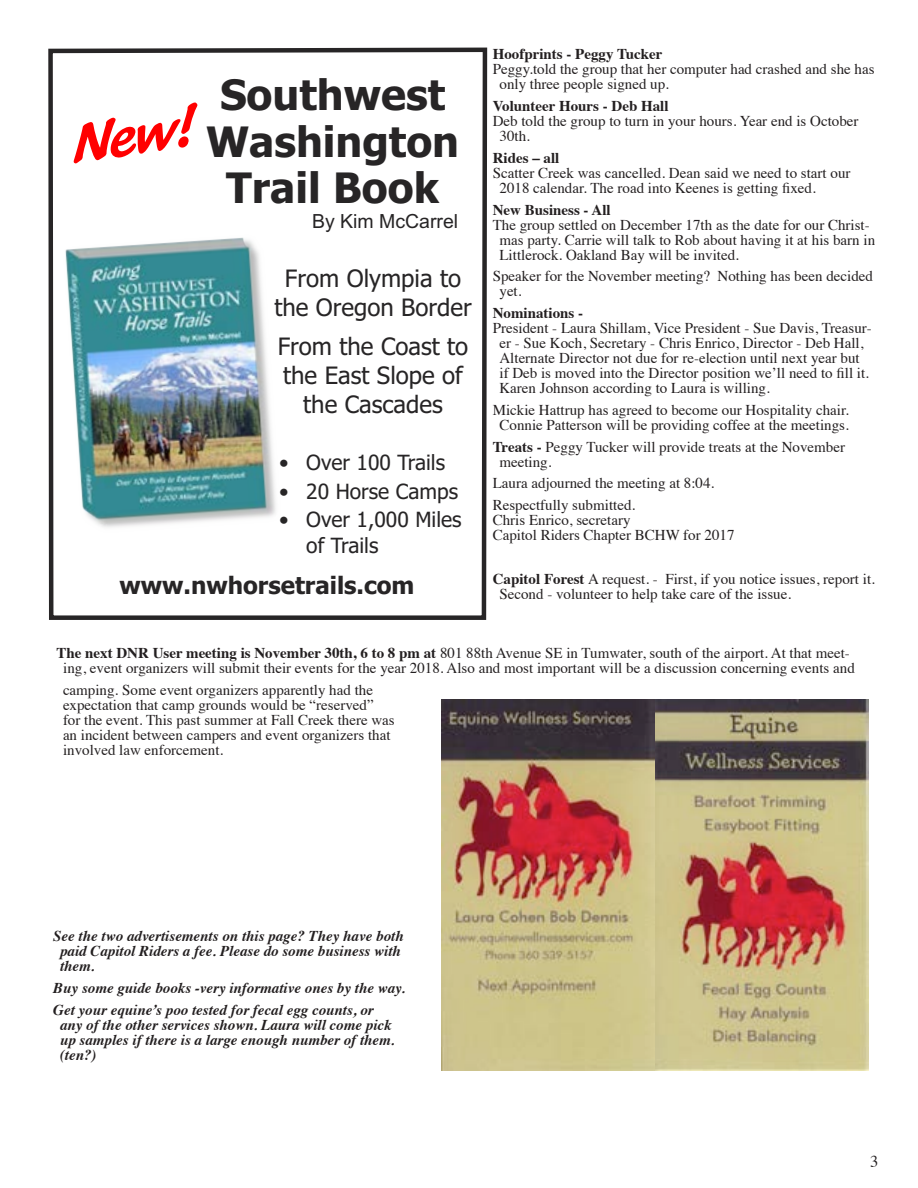
<style>
.page{position:relative;width:918px;height:1188px;background:#fff}
.page>*{position:absolute;margin:0;border:0;box-sizing:border-box;transform-origin:0 0}
.t1{font:57px "Blacklight D";color:#f00}
.t2{font:700 42px/46.5px "Tahoma";color:#272526;text-align:center}
.t3{font:24px/28.8px "Tahoma";color:#272526;text-align:center}
.t4{font:700 24px "Tahoma";color:#272526}
.t5{font:21px/25.2px "Tahoma";color:#272526}
.t6{font:19.5px "Arial";color:#272526}
.t7{font:16.5px "Times";color:#231f20}
.t8{font:15px/15px "Times";color:#231f20}
.t9{font:italic 700 15px/15px "Times";color:#231f20}
.t10{font:700 15px "Times";color:#231f20}
.s1{font-weight:700}
</style>
<div class="page">
<svg style="left:48px;top:48px;width:439px;height:572px"></svg>
<svg style="left:73px;top:102px;width:126px;height:134px"></svg>
<img style="left:442px;top:700px;width:426px;height:370px">
<p class="t2" style="left:206px;top:74px;width:255px">Southwest<br>Washington<br>Trail Book</p>
<p class="t1" style="left:70px;top:109px;width:133px;rotate:-9deg">New!</p>
<p class="t6" style="left:312px;top:208px;width:148px">By Kim McCarrel</p>
<p class="t3" style="left:274px;top:265px;width:199px">From Olympia to the Oregon Border</p>
<p class="t3" style="left:278px;top:334px;width:192px">From the Coast to the East Slope of the Cascades</p>
<p class="t5" style="left:279px;top:451px;width:167px">• Over 100 Trails</p>
<p class="t5" style="left:279px;top:480px;width:180px">• 20 Horse Camps</p>
<p class="t5" style="left:306px;top:508px;width:157px;text-indent:-27px">• Over 1,000 Miles of Trails</p>
<p class="t4" style="left:120px;top:569px;width:296px">www.nwhorsetrails.com</p>
<p class="t10" style="left:493px;top:40px;width:171px">Hoofprints - Peggy Tucker</p>
<p class="t8" style="left:500px;top:60px;width:377px;text-indent:-7px">Peggy.told the group that her computer had crashed and she has only three people signed up.</p>
<p class="t10" style="left:493px;top:92px;width:177px">Volunteer Hours - Deb Hall</p>
<p class="t8" style="left:500px;top:112px;width:361px;text-indent:-7px">Deb told the group to turn in your hours. Year end is October<br>30th.</p>
<p class="t10" style="left:493px;top:143px;width:68px">Rides – all</p>
<p class="t8" style="left:500px;top:164px;width:353px;text-indent:-7px">Scatter Creek was cancelled. Dean said we need to start our<br>2018 calendar. The road into Keenes is getting fixed.</p>
<p class="t10" style="left:493px;top:195px;width:119px">New Business - All</p>
<p class="t8" style="left:500px;top:216px;width:377px;text-indent:-7px">The group settled on December 17th as the date for our Christ&shy;mas party. Carrie will talk to Rob about having it at his barn in<br>Littlerock. Oakland Bay will be invited.</p>
<p class="t8" style="left:500px;top:267px;width:375px;text-indent:-7px">Speaker for the November meeting? Nothing has been decided yet.</p>
<p class="t10" style="left:493px;top:299px;width:92px">Nominations -</p>
<p class="t8" style="left:500px;top:319px;width:374px;text-indent:-7px">President - Laura Shillam, Vice President - Sue Davis, Treasur&shy;er - Sue Koch, Secretary - Chris Enrico, Director - Deb Hall, Alternate Director not due for re-election until next year but if Deb is moved into the Director position we’ll need to fill it.<br>Karen Johnson according to Laura is willing.</p>
<p class="t8" style="left:493px;top:401px;width:358px;text-align:center">Mickie Hattrup has agreed to become our Hospitality chair.<br>Connie Patterson will be providing coffee at the meetings.</p>
<p class="t8" style="left:500px;top:438px;width:347px;text-indent:-7px"><span class="s1">Treats -</span> Peggy Tucker will provide treats at the November meeting.</p>
<p class="t8" style="left:493px;top:474px;width:223px">Laura adjourned the meeting at 8:04.</p>
<p class="t8" style="left:493px;top:496px;width:144px">Respectfully submitted.</p>
<p class="t8" style="left:493px;top:511px;width:139px">Chris Enrico, secretary</p>
<p class="t8" style="left:493px;top:526px;width:243px">Capitol Riders Chapter BCHW for 2017</p>
<p class="t8" style="left:500px;top:570px;width:377px;text-indent:-7px"><span class="s1">Capitol Forest</span> A request. - First, if you notice issues, report it.<br>Second - volunteer to help take care of the issue.</p>
<p class="t8" style="left:56px;top:644px;width:800px;text-align:center"><span class="s1">The next DNR User meeting is November 30th, 6 to 8 pm at</span> 801 88th Avenue SE in Tumwater, south of the airport. At that meet&shy;ing, event organizers will submit their events for the year 2018. Also and most important will be a discussion concerning events and</p>
<p class="t8" style="left:63px;top:682px;width:333px">camping. Some event organizers apparently had the expectation that camp grounds would be “reserved” for the event. This past summer at Fall Creek there was an incident between campers and event organizers that involved law enforcement.</p>
<p class="t9" style="left:60px;top:928px;width:345px;text-indent:-7px">See the two advertisements on this page? They have both paid Capitol Riders a fee. Please do some business with them.</p>
<p class="t9" style="left:53px;top:979px;width:353px">Buy some guide books -very informative ones by the way.</p>
<p class="t9" style="left:60px;top:1001px;width:336px;text-indent:-7px">Get your equine’s poo tested for fecal egg counts, or any of the other services shown. Laura will come pick up samples if there is a large enough number of them. (ten?)</p>
<p class="t7" style="left:870px;top:1146px;width:10px">3</p>
</div>
